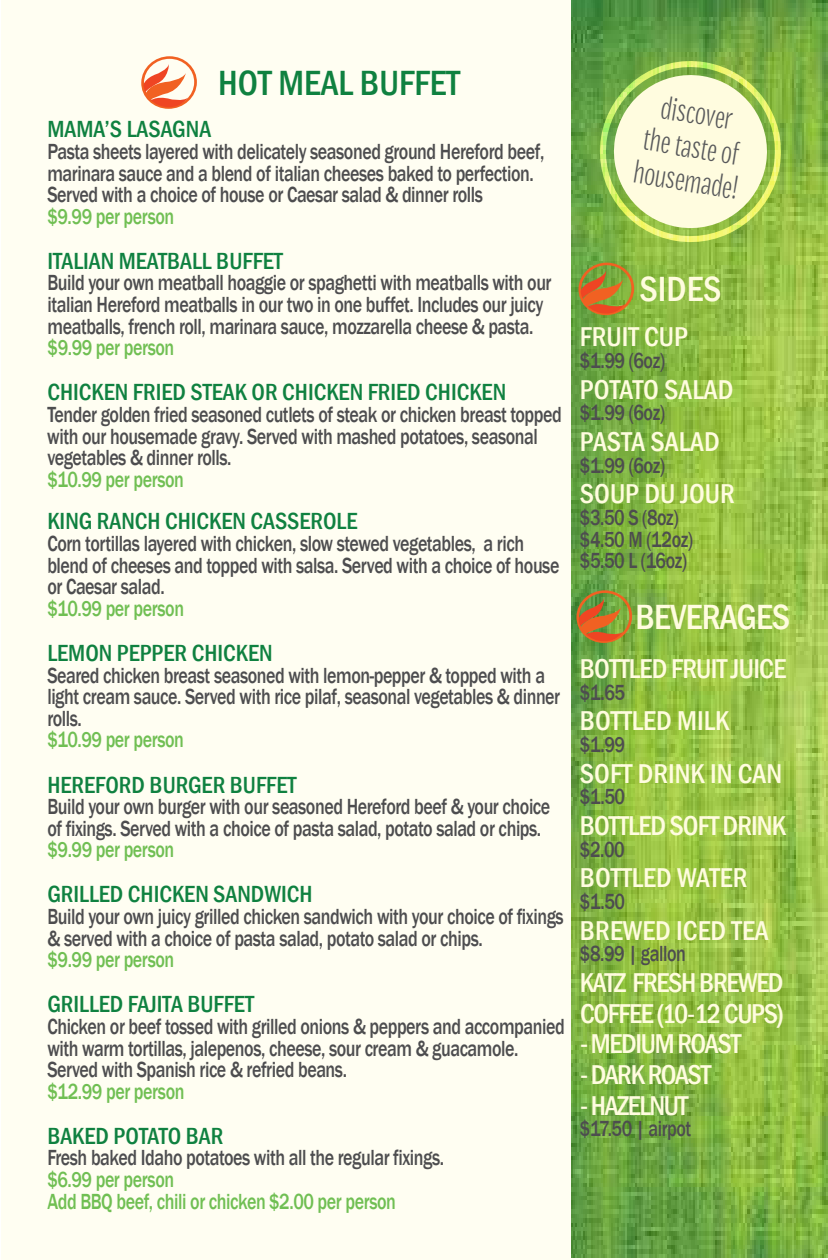
<style>
.page{position:relative;width:828px;height:1260px;background:#fff}
.page>*{position:absolute;margin:0;border:0;box-sizing:border-box;transform-origin:0 0}
.t1{font:500 condensed 36px "Franklin Gothic";letter-spacing:-.02em;color:#fffcdf}
.t2{font:500 condensed 36px "Franklin Gothic";color:#0f8140}
.t3{font:30px/34px "Densia Sans";color:#58595b;text-align:center}
.t4{font:500 condensed 28px "Franklin Gothic";color:#fffcdf}
.t5{font:500 condensed 28px/30.8px "Franklin Gothic";letter-spacing:-.045em;color:#fffcdf}
.t6{font:500 condensed 28px "Franklin Gothic";letter-spacing:-.025em;color:#fffcdf}
.t7{font:500 condensed 24px "Franklin Gothic";color:#0f8140}
.t8{font:500 22.4px/21.6px "Franklin Gothic";letter-spacing:-.025em;color:#4d4d4f;scale:.8 1}
.t9{font:500 22.4px/21.6px "Franklin Gothic";letter-spacing:-.025em;color:#70bf53;scale:.8 1}
</style>
<div class="page">
<div style="left:1px;top:0;width:827px;height:1260px;background:#fffef2"></div>
<img style="left:571px;top:0;width:257px;height:1258px">
<svg style="left:141px;top:56px;width:56px;height:53px"></svg>
<svg style="left:600px;top:61px;width:181px;height:181px;background:#d0e19e"></svg>
<svg style="left:578px;top:263px;width:56px;height:52px;background:#a78933"></svg>
<svg style="left:576px;top:590px;width:56px;height:53px;background:#9f8434"></svg>
<h1 class="t2" style="left:218px;top:59px;width:243px">HOT MEAL BUFFET</h1>
<p class="t7" style="left:47px;top:114px;width:166px">MAMA’S LASAGNA</p>
<p class="t8" style="left:47px;top:141px;width:623px">Pasta sheets layered with delicately seasoned ground Hereford beef, marinara sauce and a blend of italian cheeses baked to perfection.<br>Served with a choice of house or Caesar salad &amp; dinner rolls</p>
<p class="t9" style="left:47px;top:206px;width:160px">$9.99 per person</p>
<p class="t7" style="left:47px;top:245px;width:237px">ITALIAN MEATBALL BUFFET</p>
<p class="t8" style="left:47px;top:272px;width:632px">Build your own meatball hoaggie or spaghetti with meatballs with our italian Hereford meatballs in our two in one buffet. Includes our juicy meatballs, french roll, marinara sauce, mozzarella cheese &amp; pasta.</p>
<p class="t9" style="left:48px;top:337px;width:160px">$9.99 per person</p>
<p class="t7" style="left:47px;top:377px;width:460px">CHICKEN FRIED STEAK OR CHICKEN FRIED CHICKEN</p>
<p class="t8" style="left:47px;top:404px;width:645px">Tender golden fried seasoned cutlets of steak or chicken breast topped with our housemade gravy. Served with mashed potatoes, seasonal vegetables &amp; dinner rolls.</p>
<p class="t9" style="left:47px;top:469px;width:172px">$10.99 per person</p>
<p class="t7" style="left:47px;top:506px;width:312px">KING RANCH CHICKEN CASSEROLE</p>
<p class="t8" style="left:47px;top:533px;width:642px">Corn tortillas layered with chicken, slow stewed vegetables, a rich blend of cheeses and topped with salsa. Served with a choice of house or Caesar salad.</p>
<p class="t9" style="left:47px;top:598px;width:172px">$10.99 per person</p>
<p class="t7" style="left:47px;top:637px;width:227px">LEMON PEPPER CHICKEN</p>
<p class="t8" style="left:47px;top:665px;width:643px">Seared chicken breast seasoned with lemon-pepper &amp; topped with a light cream sauce. Served with rice pilaf, seasonal vegetables &amp; dinner rolls.</p>
<p class="t9" style="left:47px;top:729px;width:172px">$10.99 per person</p>
<p class="t7" style="left:47px;top:769px;width:251px">HEREFORD BURGER BUFFET</p>
<p class="t8" style="left:47px;top:796px;width:630px">Build your own burger with our seasoned Hereford beef &amp; your choice of fixings. Served with a choice of pasta salad, potato salad or chips.</p>
<p class="t9" style="left:48px;top:839px;width:160px">$9.99 per person</p>
<p class="t7" style="left:47px;top:879px;width:267px">GRILLED CHICKEN SANDWICH</p>
<p class="t8" style="left:47px;top:906px;width:647px">Build your own juicy grilled chicken sandwich with your choice of fixings &amp; served with a choice of pasta salad, potato salad or chips.</p>
<p class="t9" style="left:47px;top:949px;width:160px">$9.99 per person</p>
<p class="t7" style="left:47px;top:989px;width:208px">GRILLED FAJITA BUFFET</p>
<p class="t8" style="left:47px;top:1016px;width:648px">Chicken or beef tossed with grilled onions &amp; peppers and accompanied with warm tortillas, jalepenos, cheese, sour cream &amp; guacamole.<br>Served with Spanish rice &amp; refried beans.</p>
<p class="t9" style="left:47px;top:1081px;width:173px">$12.99 per person</p>
<p class="t7" style="left:47px;top:1120px;width:178px">BAKED POTATO BAR</p>
<p class="t8" style="left:47px;top:1147px;width:497px">Fresh baked Idaho potatoes with all the regular fixings.</p>
<p class="t9" style="left:47px;top:1169px;width:437px">$6.99 per person<br>Add BBQ beef, chili or chicken $2.00 per person</p>
<h2 class="t3" style="left:647px;top:88px;width:107px;rotate:9deg">discover the taste of housemade!</h2>
<h1 class="t1" style="left:639px;top:266px;width:84px">SIDES</h1>
<p class="t4" style="left:580px;top:319px;width:110px">FRUIT CUP</p>
<p class="t8" style="left:580px;top:350px;width:108px">$1.99 (6oz)</p>
<p class="t4" style="left:580px;top:371px;width:155px">POTATO SALAD</p>
<p class="t8" style="left:580px;top:402px;width:108px">$1.99 (6oz)</p>
<p class="t4" style="left:580px;top:423px;width:141px">PASTA SALAD</p>
<p class="t8" style="left:580px;top:455px;width:108px">$1.99 (6oz)</p>
<p class="t4" style="left:580px;top:476px;width:157px">SOUP DU JOUR</p>
<p class="t8" style="left:580px;top:507px;width:143px">$3.50 S (8oz) $4.50 M (12oz) $5.50 L (16oz)</p>
<h1 class="t1" style="left:635px;top:593px;width:156px">BEVERAGES</h1>
<p class="t6" style="left:580px;top:650px;width:208px">BOTTLED FRUIT JUICE</p>
<p class="t8" style="left:580px;top:682px;width:58px">$1.65</p>
<p class="t4" style="left:580px;top:703px;width:151px">BOTTLED MILK</p>
<p class="t8" style="left:580px;top:734px;width:58px">$1.99</p>
<p class="t4" style="left:580px;top:755px;width:204px">SOFT DRINK IN CAN</p>
<p class="t8" style="left:580px;top:786px;width:58px">$1.50</p>
<p class="t6" style="left:580px;top:807px;width:208px">BOTTLED SOFT DRINK</p>
<p class="t8" style="left:580px;top:839px;width:57px">$2.00</p>
<p class="t4" style="left:580px;top:860px;width:169px">BOTTLED WATER</p>
<p class="t8" style="left:580px;top:891px;width:58px">$1.50</p>
<p class="t4" style="left:580px;top:912px;width:190px">BREWED ICED TEA</p>
<p class="t8" style="left:580px;top:943px;width:134px">$8.99 | gallon</p>
<p class="t5" style="left:580px;top:967px;width:205px">KATZ FRESHBREWED<br>COFFEE (10-12 CUPS)</p>
<p class="t5" style="left:580px;top:1028px;width:163px">- MEDIUM ROAST</p>
<p class="t5" style="left:580px;top:1059px;width:133px">- DARK ROAST</p>
<p class="t5" style="left:580px;top:1090px;width:110px">- HAZELNUT</p>
<p class="t8" style="left:580px;top:1118px;width:141px">$17.50 | airpot</p>
</div>
